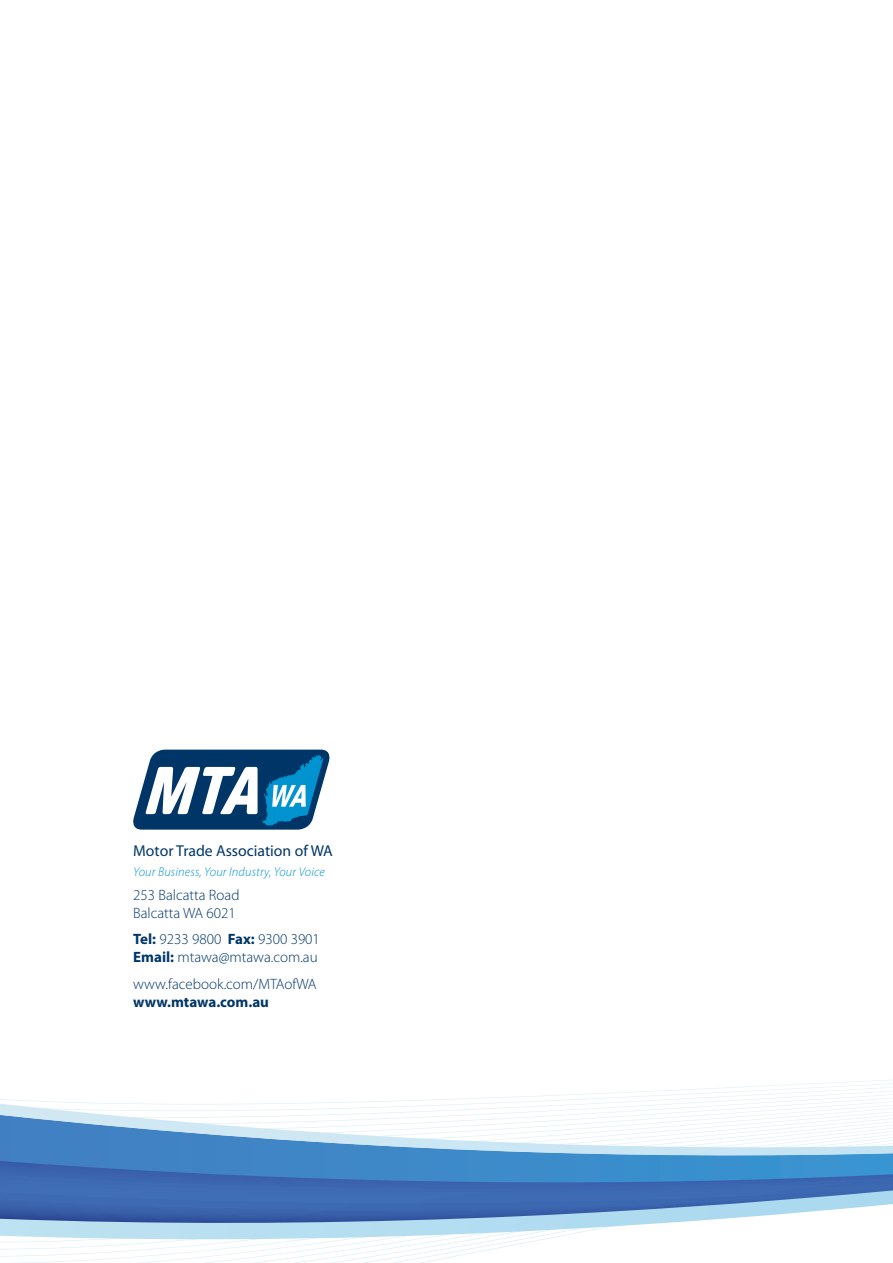
<style>
.page{position:relative;width:893px;height:1263px;background:#fff}
.page>*{position:absolute;margin:0;border:0;box-sizing:border-box;transform-origin:0 0}
.t1{font:15.75px "Myriad Pro";color:#003667}
.t2{font:300 15px/18px "Myriad Pro";color:#003667}
.t3{font:700 15px "Myriad Pro";color:#003667}
.t4{font:italic 300 12.75px "Myriad Pro";letter-spacing:.01em;color:#0093d0}
.s1{font-weight:700}
</style>
<div class="page">
<svg style="left:133px;top:750px;width:196px;height:80px"></svg>
<svg style="left:0;top:1080px;width:893px;height:24px"></svg>
<hr style="left:0;top:1187px;width:893px;height:3px;background:#3d6ab3">
<svg style="left:0;top:1190px;width:893px;height:49px"></svg>
<svg style="left:0;top:1160px;width:893px;height:27px;background:#3c7cbf"></svg>
<svg style="left:0;top:1104px;width:893px;height:56px"></svg>
<p class="t1" style="left:133px;top:841px;width:201px">Motor Trade Association of WA</p>
<p class="t4" style="left:133px;top:864px;width:193px">Your Business, Your Industry, Your Voice</p>
<p class="t2" style="left:133px;top:886px;width:108px">253 Balcatta Road<br>Balcatta WA 6021</p>
<p class="t2" style="left:133px;top:930px;width:188px"><span class="s1">Tel:</span> 9233 9800 <span class="s1">Fax:</span> 9300 3901<br><span class="s1">Email:</span> mtawa@mtawa.com.au</p>
<p class="t2" style="left:133px;top:975px;width:185px">www.facebook.com/MTAofWA</p>
<p class="t3" style="left:133px;top:992px;width:137px">www.mtawa.com.au</p>
</div>
